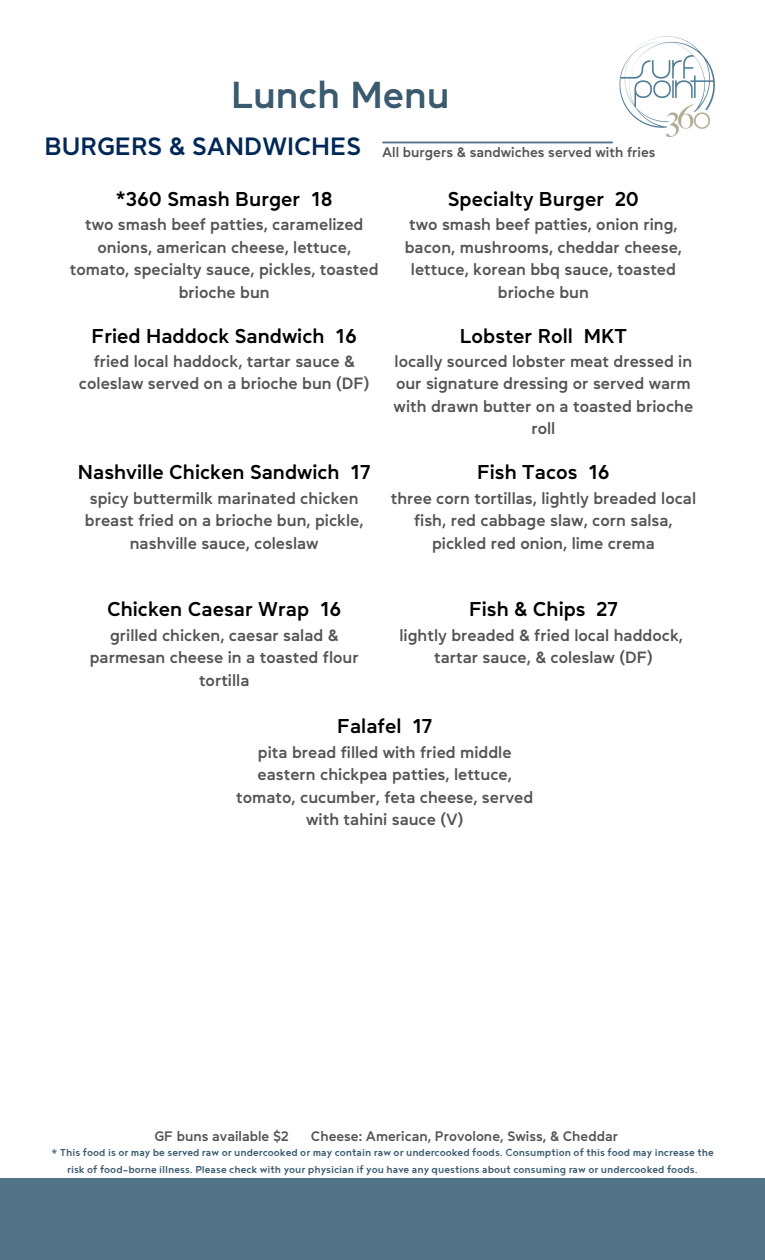
<style>
.page{position:relative;width:765px;height:1260px;background:#fff}
.page>*{position:absolute;margin:0;border:0;box-sizing:border-box;transform-origin:0 0}
.t1{font:600 37.5px "Daikon";color:#3a5a6f}
.t2{font:600 25px "Daikon";color:#002857}
.t3{font:600 20px "Daikon";color:#000}
.t4{font:600 16.25px/22.5px "Daikon";color:#545454;text-align:center}
.t5{font:600 13.75px "Daikon";color:#545454}
.t6{font:500 12.5px/16.9px "Noyh";color:#3a5a6f;text-align:center}
</style>
<div class="page">
<img style="left:619px;top:36px;width:96px;height:101px">
<hr style="left:383px;top:142px;width:229px;height:1px;background:#537388">
<div style="left:0;top:1179px;width:765px;height:81px;background:#537388"></div>
<h2 class="t1" style="left:231px;top:76px;width:220px">Lunch Menu</h2>
<h4 class="t2" style="left:44px;top:134px;width:318px">BURGERS &amp; SANDWICHES</h4>
<p class="t5" style="left:382px;top:145px;width:275px">All burgers &amp; sandwiches served with fries</p>
<h3 class="t3" style="left:116px;top:189px;width:218px">*360 Smash Burger 18</h3>
<h3 class="t4" style="left:70px;top:213px;width:310px">two smash beef patties, caramelized onions, american cheese, lettuce, tomato, specialty sauce, pickles, toasted brioche bun</h3>
<h3 class="t3" style="left:92px;top:326px;width:267px">Fried Haddock Sandwich 16</h3>
<h3 class="t4" style="left:79px;top:350px;width:292px">fried local haddock, tartar sauce &amp; coleslaw served on a brioche bun (DF)</h3>
<h3 class="t3" style="left:78px;top:462px;width:294px">Nashville Chicken Sandwich 17</h3>
<h3 class="t4" style="left:85px;top:487px;width:280px">spicy buttermilk marinated chicken breast fried on a brioche bun, pickle, nashville sauce, coleslaw</h3>
<h3 class="t3" style="left:448px;top:189px;width:192px">Specialty Burger 20</h3>
<h3 class="t4" style="left:405px;top:213px;width:279px">two smash beef patties, onion ring, bacon, mushrooms, cheddar cheese, lettuce, korean bbq sauce, toasted brioche bun</h3>
<h4 class="t3" style="left:460px;top:326px;width:169px">Lobster Roll MKT</h4>
<h4 class="t4" style="left:394px;top:350px;width:301px">locally sourced lobster meat dressed in our signature dressing or served warm with drawn butter on a toasted brioche roll</h4>
<h3 class="t3" style="left:477px;top:462px;width:134px">Fish Tacos 16</h3>
<h3 class="t4" style="left:391px;top:487px;width:307px">three corn tortillas, lightly breaded local fish, red cabbage slaw, corn salsa, pickled red onion, lime crema</h3>
<h3 class="t3" style="left:107px;top:599px;width:236px">Chicken Caesar Wrap 16</h3>
<h3 class="t4" style="left:90px;top:624px;width:270px">grilled chicken, caesar salad &amp; parmesan cheese in a toasted flour tortilla</h3>
<h3 class="t3" style="left:469px;top:599px;width:150px">Fish &amp; Chips 27</h3>
<h3 class="t4" style="left:399px;top:624px;width:285px">lightly breaded &amp; fried local haddock, tartar sauce, &amp; coleslaw (DF)</h3>
<h3 class="t3" style="left:337px;top:716px;width:96px">Falafel 17</h3>
<h3 class="t4" style="left:236px;top:741px;width:299px">pita bread filled with fried middle eastern chickpea patties, lettuce, tomato, cucumber, feta cheese, served with tahini sauce (V)</h3>
<h3 class="t5" style="left:154px;top:1130px;width:136px">GF buns available $2</h3>
<h3 class="t5" style="left:311px;top:1130px;width:309px">Cheese: American, Provolone, Swiss, &amp; Cheddar</h3>
<h1 class="t6" style="left:51px;top:1144px;width:664px">* This food is or may be served raw or undercooked or may contain raw or undercooked foods. Consumption of this food may increase the risk of food-borne illness. Please check with your physician if you have any questions about consuming raw or undercooked foods.</h1>
</div>
